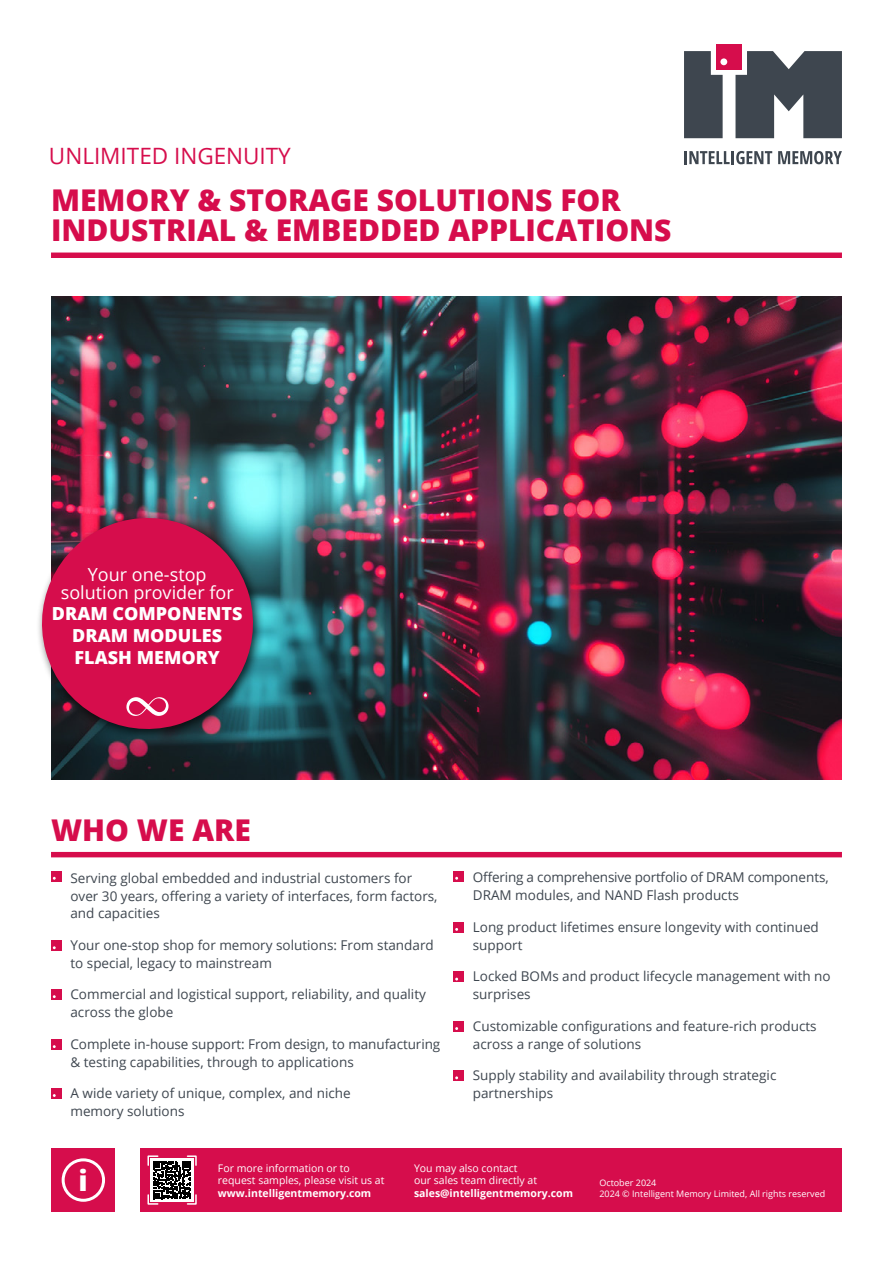
<style>
.page{position:relative;width:893px;height:1263px;background:#fff}
.page>*{position:absolute;margin:0;border:0;box-sizing:border-box;transform-origin:0 0}
.t1{font:800 30px/30px "Open Sans";color:#d60d4c}
.t2{font:800 28.5px "Open Sans";color:#fff}
.t3{font:22.5px "Open Sans";color:#d60d4c}
.t4{font:800 18px/21.6px "Open Sans";color:#fff;text-align:center}
.t5{font:18px/18px "Open Sans";color:#fff;text-align:center}
.t6{font:13.5px/18px "Open Sans";color:#3e464f}
.t7{font:10.5px/12.6px "Open Sans";color:#fff}
.t8{font:700 10.5px "Open Sans";color:#fff}
.t9{font:9px/10.8px "Open Sans";color:#fff}
</style>
<div class="page">
<div style="left:140px;top:1148px;width:702px;height:64px;background:#d60d4c"></div>
<svg style="left:147px;top:1155px;width:50px;height:50px"></svg>
<div style="left:51px;top:1148px;width:64px;height:64px;background:#d60d4c"></div>
<div style="left:62px;top:1158px;width:43px;height:44px;border:3px solid #fff;border-radius:50%"></div>
<svg style="left:735px;top:51px;width:107px;height:87px"></svg>
<svg style="left:684px;top:51px;width:39px;height:87px;background:#485058"></svg>
<div style="left:716px;top:44px;width:26px;height:26px;background:#d60d4c"></div>
<div style="left:720px;top:58px;width:7px;height:7px;background:#fff;border-radius:50%"></div>
<svg style="left:684px;top:151px;width:88px;height:13px"></svg>
<svg style="left:778px;top:151px;width:64px;height:13px"></svg>
<img style="left:51px;top:296px;width:791px;height:483px">
<svg style="left:38px;top:506px;width:227px;height:235px;background:#aa2f5b"></svg>
<svg style="left:126px;top:697px;width:43px;height:19px"></svg>
<div style="left:51px;top:870px;width:11px;height:11px;background:#d60d4c"></div>
<div style="left:51px;top:940px;width:11px;height:11px;background:#d60d4c"></div>
<div style="left:51px;top:989px;width:11px;height:11px;background:#d60d4c"></div>
<div style="left:51px;top:1039px;width:11px;height:11px;background:#d60d4c"></div>
<div style="left:51px;top:1088px;width:11px;height:11px;background:#d60d4c"></div>
<div style="left:453px;top:870px;width:11px;height:11px;background:#d60d4c"></div>
<div style="left:453px;top:922px;width:11px;height:11px;background:#d60d4c"></div>
<div style="left:453px;top:971px;width:11px;height:11px;background:#d60d4c"></div>
<div style="left:453px;top:1021px;width:11px;height:11px;background:#d60d4c"></div>
<div style="left:453px;top:1070px;width:11px;height:11px;background:#d60d4c"></div>
<div style="left:51px;top:253px;width:791px;height:5px;background:#d60d4c"></div>
<div style="left:51px;top:852px;width:791px;height:5px;background:#d60d4c"></div>
<h3 class="t3" style="left:49px;top:141px;width:243px">UNLIMITED INGENUITY</h3>
<h1 class="t1" style="left:51px;top:184px;width:622px">MEMORY &amp; STORAGE SOLUTIONS FOR<br>INDUSTRIAL &amp; EMBEDDED APPLICATIONS</h1>
<h3 class="t5" style="left:61px;top:565px;width:174px">Your one-stop solution provider for</h3>
<h3 class="t4" style="left:52px;top:602px;width:192px">DRAM COMPONENTS<br>DRAM MODULES<br>FLASH MEMORY</h3>
<h1 class="t1" style="left:51px;top:813px;width:201px">WHO WE ARE</h1>
<p class="t6" style="left:70px;top:868px;width:369px">Serving global embedded and industrial customers for over 30 years, offering a variety of interfaces, form factors, and capacities</p>
<p class="t6" style="left:70px;top:936px;width:365px">Your one-stop shop for memory solutions: From standard to special, legacy to mainstream</p>
<p class="t6" style="left:70px;top:985px;width:357px">Commercial and logistical support, reliability, and quality across the globe</p>
<p class="t6" style="left:70px;top:1035px;width:371px">Complete in-house support: From design, to manufacturing &amp; testing capabilities, through to applications</p>
<p class="t6" style="left:70px;top:1084px;width:282px">A wide variety of unique, complex, and niche memory solutions</p>
<p class="t6" style="left:473px;top:868px;width:358px">Offering a comprehensive portfolio of DRAM components,<br>DRAM modules, and NAND Flash products</p>
<p class="t6" style="left:473px;top:918px;width:348px">Long product lifetimes ensure longevity with continued support</p>
<p class="t6" style="left:473px;top:967px;width:359px">Locked BOMs and product lifecycle management with no surprises</p>
<p class="t6" style="left:473px;top:1017px;width:345px">Customizable configurations and feature-rich products across a range of solutions</p>
<p class="t6" style="left:473px;top:1066px;width:305px">Supply stability and availability through strategic partnerships</p>
<h2 class="t2" style="left:79px;top:1159px;width:11px">i</h2>
<p class="t7" style="left:218px;top:1161px;width:168px">For more information or to request samples, please visit us at</p>
<p class="t8" style="left:218px;top:1185px;width:155px">www.intelligentmemory.com</p>
<p class="t7" style="left:414px;top:1161px;width:125px">You may also contact our sales team directly at</p>
<p class="t8" style="left:414px;top:1185px;width:160px">sales@intelligentmemory.com</p>
<p class="t9" style="left:599px;top:1177px;width:227px">October 2024<br>2024 © Intelligent Memory Limited, All rights reserved</p>
</div>
